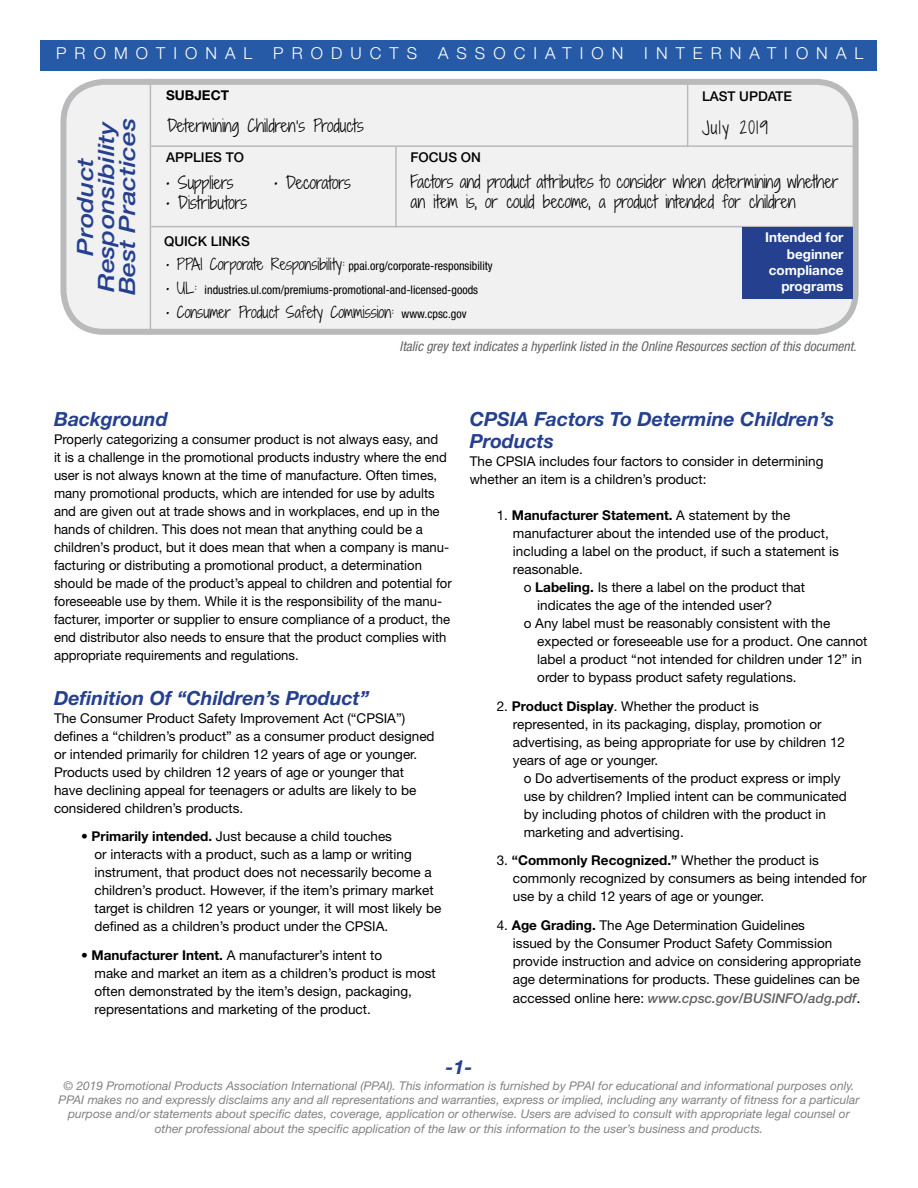
<style>
.page{position:relative;width:918px;height:1188px;background:#fff}
.page>*{position:absolute;margin:0;border:0;box-sizing:border-box;transform-origin:0 0}
.t1{font:italic 500 22.5px/21px "Helvetica Neue LT Std";color:#25408f;text-align:center;scale:1.18 1}
.t2{font:italic 700 19.5px/22.5px "Helvetica Neue LT Std";color:#25408f}
.t3{font:300 16.5px/19.8px "Shadows Into";color:#000}
.t4{font:300 16.5px "Helvetica Neue LT Std";letter-spacing:.49em;color:#fff}
.t5{font:300 16.5px "Shadows Into";letter-spacing:.08em;color:#000}
.t6{font:300 15px "Shadows Into";color:#000}
.t7{font:13.5px/18px "Helvetica Neue LT Std";color:#000}
.t8{font:italic condensed 13.5px "Helvetica Neue LT Std";color:#636466}
.t9{font:italic 500 13.5px "Helvetica Neue LT Std";color:#636466}
.t10{font:700 13.5px "Helvetica Neue LT Std";color:#000}
.t11{font:700 13.5px/16.2px "Helvetica Neue LT Std";color:#fff;text-align:right}
.t12{font:500 13.5px "Helvetica Neue LT Std";color:#000}
.t13{font:italic 12px/14.4px "Helvetica Neue LT Std";color:#808285;text-align:center}
.t14{font:condensed 12px "Helvetica Neue LT Std";color:#000}
.s1{font-family:"Shadows Into";font-weight:300;font-stretch:normal;font-size:15px}
.s2{font-family:"Helvetica Neue LT Std";font-weight:400;font-stretch:condensed;font-size:12px}
.s3{font-weight:700}
.s4{font-weight:400}
.s5{font-weight:400;font-style:normal;color:#000}
.s6{font-weight:400;font-style:normal;font-size:15px;color:#000}
</style>
<div class="page">
<div style="left:40px;top:40px;width:838px;height:31px;background:#265aa6"></div>
<div style="left:63px;top:82px;width:793px;height:250px;background:#f1f1f2;border-radius:40px"></div>
<div style="left:60px;top:79px;width:799px;height:256px;border:6px solid #b8babc;border-radius:40px"></div>
<hr style="left:150px;top:79px;width:1px;height:256px;background:#b8babc">
<hr style="left:395px;top:147px;width:2px;height:80px;background:#b8babc">
<hr style="left:151px;top:145px;width:703px;height:2px;background:#b8babc">
<hr style="left:687px;top:84px;width:1px;height:63px;background:#b8babc">
<hr style="left:151px;top:226px;width:703px;height:1px;background:#b8babc">
<div style="left:742px;top:227px;width:111px;height:72px;background:#25408f"></div>
<p class="t4" style="left:56px;top:43px;width:198px">PROMOTIONAL</p>
<p class="t4" style="left:273px;top:43px;width:146px">PRODUCTS</p>
<p class="t4" style="left:438px;top:43px;width:187px">ASSOCIATION</p>
<p class="t4" style="left:644px;top:43px;width:221px">INTERNATIONAL</p>
<h1 class="t1" style="left:74px;top:295px;width:152px;rotate:-90deg">Product<br>Responsibility<br>Best Practices</h1>
<p class="t10" style="left:166px;top:87px;width:64px">SUBJECT</p>
<p class="t12" style="left:702px;top:88px;width:92px">LAST UPDATE</p>
<p class="t3" style="left:167px;top:116px;width:198px">Determining Children’s Products</p>
<p class="t3" style="left:166px;top:173px;width:69px">• Suppliers</p>
<p class="t3" style="left:274px;top:173px;width:78px">• Decorators</p>
<p class="t3" style="left:166px;top:192px;width:83px">• Distributors</p>
<p class="t5" style="left:702px;top:115px;width:67px">July 2019</p>
<p class="t12" style="left:166px;top:149px;width:79px">APPLIES TO</p>
<p class="t12" style="left:411px;top:149px;width:72px">FOCUS ON</p>
<p class="t3" style="left:411px;top:171px;width:430px">Factors and product attributes to consider when determining whether an item is, or could become, a product intended for children</p>
<p class="t12" style="left:164px;top:233px;width:87px">QUICK LINKS</p>
<p class="t14" style="left:166px;top:259px;width:328px"><span class="s1">• PPAI Corporate Responsibility:</span> ppai.org/corporate-responsibility</p>
<p class="t14" style="left:166px;top:283px;width:313px"><span class="s1">• UL:</span> industries.ul.com/premiums-promotional-and-licensed-goods</p>
<p class="t6" style="left:166px;top:301px;width:302px">• Consumer Product Safety Commission: <span class="s2">www.cpsc.gov</span></p>
<p class="t11" style="left:765px;top:229px;width:80px">Intended for beginner compliance programs</p>
<p class="t8" style="left:400px;top:338px;width:458px">Italic grey text indicates a hyperlink listed in the Online Resources section of this document.</p>
<h2 class="t2" style="left:54px;top:407px;width:115px">Background</h2>
<p class="t7" style="left:54px;top:430px;width:399px">Properly categorizing a consumer product is not always easy, and<br>it is a challenge in the promotional products industry where the end user is not always known at the time of manufacture. Often times, many promotional products, which are intended for use by adults and are given out at trade shows and in workplaces, end up in the hands of children. This does not mean that anything could be a children’s product, but it does mean that when a company is manu&shy;facturing or distributing a promotional product, a determination should be made of the product’s appeal to children and potential for foreseeable use by them. While it is the responsibility of the manu&shy;facturer, importer or supplier to ensure compliance of a product, the end distributor also needs to ensure that the product complies with appropriate requirements and regulations.</p>
<h2 class="t2" style="left:54px;top:686px;width:317px">Definition Of “Children’s Product”</h2>
<p class="t7" style="left:54px;top:709px;width:382px">The Consumer Product Safety Improvement Act (“CPSIA”) defines a “children’s product” as a consumer product designed or intended primarily for children 12 years of age or younger.<br>Products used by children 12 years of age or younger that have declining appeal for teenagers or adults are likely to be considered children’s products.</p>
<p class="t7" style="left:94px;top:827px;width:348px;text-indent:-14px"><span class="s3">• Primarily intended.</span> Just because a child touches<br>or interacts with a product, such as a lamp or writing instrument, that product does not necessarily become a children’s product. However, if the item’s primary market target is children 12 years or younger, it will most likely be defined as a children’s product under the CPSIA.</p>
<p class="t7" style="left:94px;top:946px;width:343px;text-indent:-14px"><span class="s3">• Manufacturer Intent.</span> A manufacturer’s intent to<br>make and market an item as a children’s product is most often demonstrated by the item’s design, packaging, representations and marketing of the product.</p>
<h2 class="t2" style="left:470px;top:407px;width:366px">CPSIA Factors To Determine Children’s<br>Products</h2>
<p class="t7" style="left:470px;top:452px;width:355px">The CPSIA includes four factors to consider in determining whether an item is a children’s product:</p>
<p class="t10" style="left:497px;top:507px;width:295px"><span class="s4">1.</span> Manufacturer Statement. <span class="s4">A statement by the</span></p>
<p class="t7" style="left:513px;top:524px;width:317px">manufacturer about the intended use of the product,</p>
<p class="t7" style="left:513px;top:542px;width:328px">including a label on the product, if such a statement is</p>
<p class="t7" style="left:513px;top:560px;width:72px">reasonable.</p>
<p class="t7" style="left:524px;top:578px;width:283px">o <span class="s3">Labeling.</span> Is there a label on the product that</p>
<p class="t7" style="left:537px;top:596px;width:237px">indicates the age of the intended user?</p>
<p class="t7" style="left:524px;top:614px;width:308px">o Any label must be reasonably consistent with the</p>
<p class="t7" style="left:537px;top:632px;width:332px">expected or foreseeable use for a product. One cannot</p>
<p class="t7" style="left:537px;top:650px;width:326px">label a product “not intended for children under 12” in</p>
<p class="t7" style="left:537px;top:668px;width:261px">order to bypass product safety regulations.</p>
<p class="t7" style="left:513px;top:697px;width:334px;text-indent:-16px">2. <span class="s3">Product Display</span>. Whether the product is<br>represented, in its packaging, display, promotion or advertising, as being appropriate for use by children 12 years of age or younger.</p>
<p class="t7" style="left:524px;top:769px;width:325px">o Do advertisements of the product express or imply use by children? Implied intent can be communicated by including photos of children with the product in marketing and advertising.</p>
<p class="t7" style="left:513px;top:851px;width:355px;text-indent:-16px">3. <span class="s3">“Commonly Recognized.”</span> Whether the product is commonly recognized by consumers as being intended for use by a child 12 years of age or younger.</p>
<p class="t7" style="left:513px;top:916px;width:350px;text-indent:-16px">4. <span class="s3">Age Grading.</span> The Age Determination Guidelines<br>issued by the Consumer Product Safety Commission provide instruction and advice on considering appropriate age determinations for products. These guidelines can be</p>
<p class="t9" style="left:513px;top:990px;width:349px"><span class="s5">accessed online here:</span> www.cpsc.gov/BUSINFO/adg.pdf<span class="s6">.</span></p>
<h2 class="t2" style="left:446px;top:1056px;width:28px">-1-</h2>
<p class="t13" style="left:59px;top:1078px;width:802px">© 2019 Promotional Products Association International (PPAI). This information is furnished by PPAI for educational and informational purposes only.<br>PPAI makes no and expressly disclaims any and all representations and warranties, express or implied, including any warranty of fitness for a particular purpose and/or statements about specific dates, coverage, application or otherwise. Users are advised to consult with appropriate legal counsel or other professional about the specific application of the law or this information to the user’s business and products.</p>
</div>
